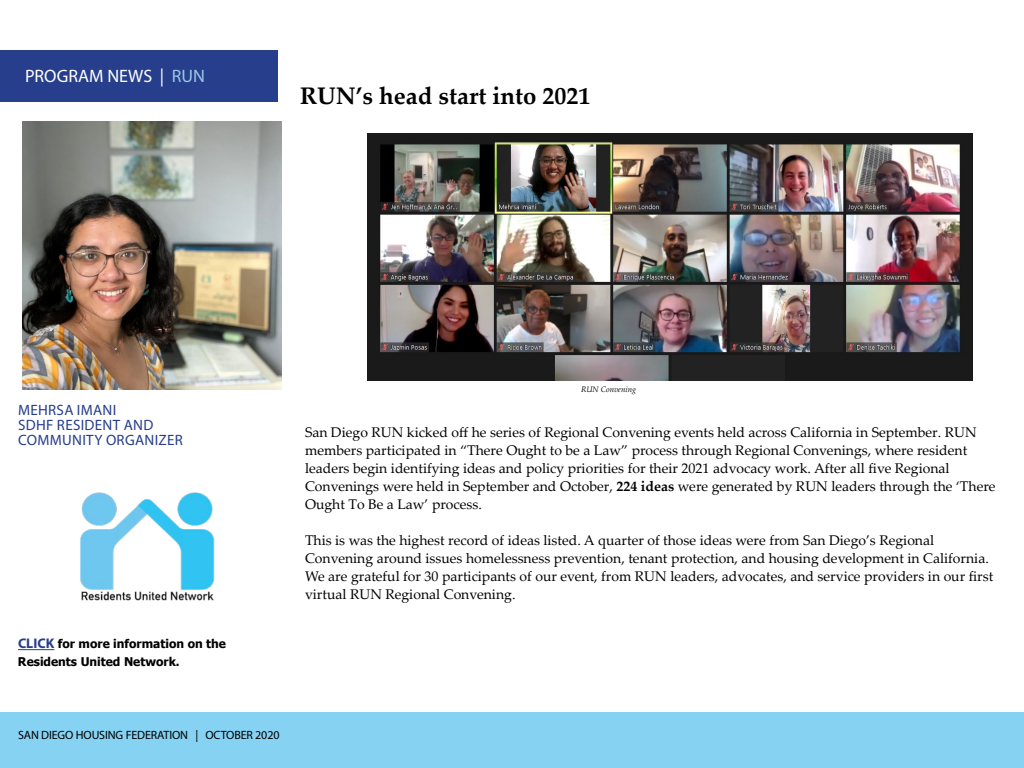
<style>
.page{position:relative;width:1024px;height:768px;background:#fff}
.page>*{position:absolute;margin:0;border:0;box-sizing:border-box;transform-origin:0 0}
.t1{font:700 24px "Palatino Linotype";color:#000}
.t2{font:18px "Myriad Pro";color:#fff}
.t3{font:15px/15px "Myriad Pro";letter-spacing:.02em;color:#263e8b}
.t4{font:14px/18px "Palatino Linotype";color:#000}
.t5{font:700 12px/18px "Tahoma";color:#000}
.t6{font:12px "Myriad Pro";letter-spacing:-.01em;color:#000}
.t7{font:italic 8px "Palatino Linotype";color:#000}
.s1{color:#9bc6e7}
.s2{font-family:"Myriad Pro";font-size:14px;color:#263e8b}
.s3{font-weight:700}
</style>
<div class="page">
<div style="left:0;top:712px;width:1024px;height:56px;background:#86d2f2"></div>
<div style="left:0;top:50px;width:278px;height:52px;background:#263e8b"></div>
<img style="left:80px;top:492px;width:135px;height:109px">
<hr style="left:18px;top:649px;width:36px;height:1px;background:#263e8b">
<img style="left:22px;top:121px;width:260px;height:269px">
<img style="left:367px;top:133px;width:606px;height:248px">
<p class="t2" style="left:25px;top:65px;width:182px">PROGRAM NEWS | <span class="s1">RUN</span></p>
<h1 class="t1" style="left:300px;top:78px;width:292px">RUN’s head start into 2021</h1>
<p class="t3" style="left:18px;top:402px;width:166px">MEHRSA IMANI<br>SDHF RESIDENT AND<br>COMMUNITY ORGANIZER</p>
<p class="t5" style="left:18px;top:635px;width:210px"><span class="s2">CLICK</span> for more information on the<br>Residents United Network.</p>
<p class="t6" style="left:18px;top:728px;width:263px">SAN DIEGO HOUSING FEDERATION | OCTOBER 2020</p>
<p class="t7" style="left:581px;top:383px;width:57px">RUN Convening</p>
<p class="t4" style="left:305px;top:423px;width:692px">San Diego RUN kicked off he series of Regional Convening events held across California in September. RUN members participated in “There Ought to be a Law” process through Regional Convenings, where resident leaders begin identifying ideas and policy priorities for their 2021 advocacy work. After all five Regional Convenings were held in September and October, <span class="s3">224 ideas</span> were generated by RUN leaders through the ‘There Ought To Be a Law’ process.</p>
<p class="t4" style="left:305px;top:531px;width:690px">This is was the highest record of ideas listed. A quarter of those ideas were from San Diego’s Regional Convening around issues homelessness prevention, tenant protection, and housing development in California.<br>We are grateful for 30 participants of our event, from RUN leaders, advocates, and service providers in our first virtual RUN Regional Convening.</p>
</div>
